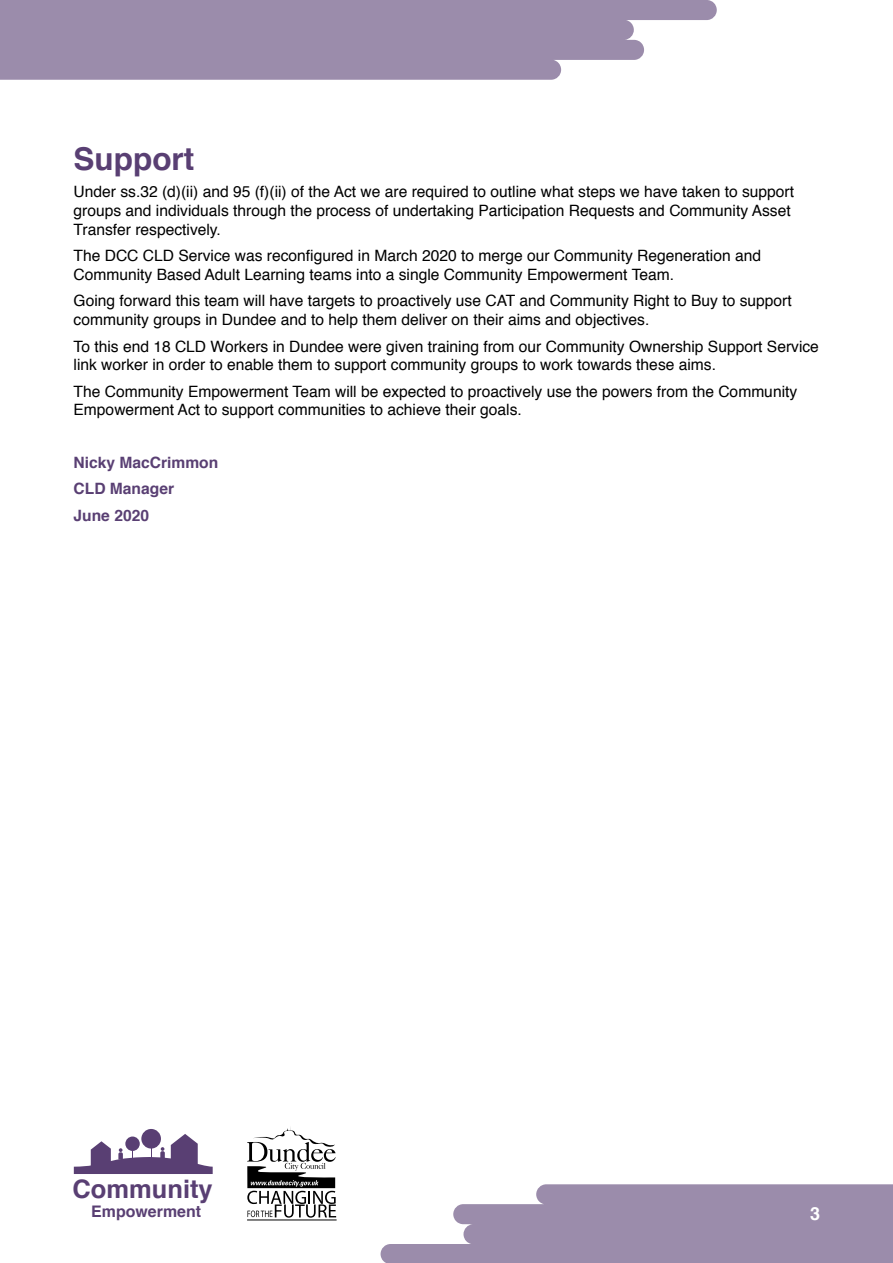
<style>
.page{position:relative;width:893px;height:1263px;background:#fff}
.page>*{position:absolute;margin:0;border:0;box-sizing:border-box;transform-origin:0 0}
.Subheading{font:700 31.5px "Helvetica";color:#593f73}
.t1{font:700 25.5px "Helvetica";color:#593f73}
.t2{font:700 18px "Helvetica";color:#fff}
.t3{font:700 15.9px "Helvetica";color:#593f73}
.Paragraph{font:15.6px/18.8px "Helvetica";color:#000}
.Paragraph-2{font:700 15.6px "Helvetica";color:#593f73}
</style>
<div class="page">
<div style="left:141px;top:1129px;width:20px;height:19px;background:#593f73;border-radius:50%"></div>
<svg style="left:74px;top:1134px;width:139px;height:40px"></svg>
<svg style="left:247px;top:1127px;width:89px;height:90px"></svg>
<hr style="left:247px;top:1220px;width:90px;height:1px;background:#000">
<svg style="left:381px;top:1184px;width:512px;height:79px"></svg>
<svg style="left:0;top:0;width:717px;height:80px;background:#a699b4"></svg>
<p class="Subheading" style="left:74px;top:138px;width:122px">Support</p>
<p class="Paragraph" style="left:74px;top:184px;width:722px">Under ss.32 (d)(ii) and 95 (f)(ii) of the Act we are required to outline what steps we have taken to support groups and individuals through the process of undertaking Participation Requests and Community Asset<br>Transfer respectively.</p>
<p class="Paragraph" style="left:74px;top:247px;width:689px">The DCC CLD Service was reconfigured in March 2020 to merge our Community Regeneration and<br>Community Based Adult Learning teams into a single Community Empowerment Team.</p>
<p class="Paragraph" style="left:74px;top:292px;width:720px">Going forward this team will have targets to proactively use CAT and Community Right to Buy to support community groups in Dundee and to help them deliver on their aims and objectives.</p>
<p class="Paragraph" style="left:74px;top:338px;width:747px">To this end 18 CLD Workers in Dundee were given training from our Community Ownership Support Service link worker in order to enable them to support community groups to work towards these aims.</p>
<p class="Paragraph" style="left:74px;top:383px;width:725px">The Community Empowerment Team will be expected to proactively use the powers from the Community<br>Empowerment Act to support communities to achieve their goals.</p>
<p class="Paragraph-2" style="left:74px;top:452px;width:146px">Nicky MacCrimmon</p>
<p class="Paragraph-2" style="left:74px;top:478px;width:102px">CLD Manager</p>
<p class="Paragraph-2" style="left:74px;top:505px;width:77px">June 2020</p>
<h2 class="t1" style="left:73px;top:1169px;width:142px">Community</h2>
<p class="t3" style="left:91px;top:1198px;width:111px">Empowerment</p>
<p class="t2" style="left:810px;top:1201px;width:12px">3</p>
</div>
